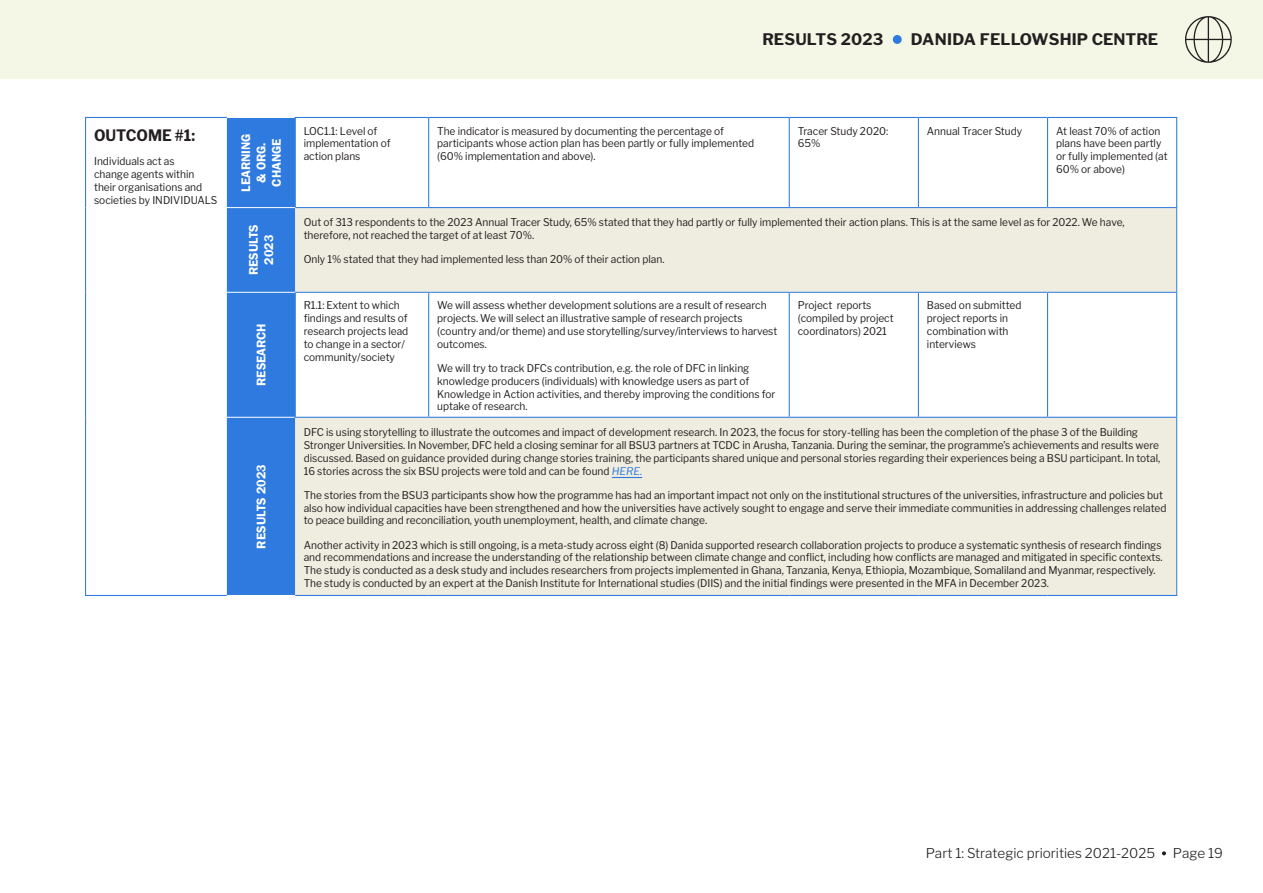
<style>
.page{position:relative;width:1263px;height:893px;background:#fff}
.page>*{position:absolute;margin:0;border:0;box-sizing:border-box;transform-origin:0 0}
.t1{font:700 15.9px "Libre Franklin";letter-spacing:.01em;color:#231f20}
.table-body-main-norm{font:700 15.6px "Libre Franklin";color:#231f20;scale:.95 1}
.t2{font:300 13.5px "Libre Franklin";color:#231f20}
.table-header-centrd{font:600 12.75px/15.3px "Franklin Gothic";color:#fff;text-align:center}
.table-body-main-norm-2{font:10.65px/12.8px "Libre Franklin";color:#231f20;scale:.95 1}
.s1{font-style:italic;font-size:10.5px;color:#2f7adf}
</style>
<div class="page">
<div style="left:0;top:0;width:1263px;height:79px;background:#f4f7e5"></div>
<div style="left:893px;top:35px;width:9px;height:9px;background:#2f7adf;border-radius:50%"></div>
<svg style="left:1185px;top:16px;width:47px;height:47px"></svg>
<svg style="left:1162px;top:851px;width:4px;height:4px"></svg>
<div style="left:227px;top:118px;width:68px;height:477px;background:#2f7adf"></div>
<svg style="left:295px;top:208px;width:881px;height:387px;fill:#eeeddf"></svg>
<hr style="left:85px;top:118px;width:1px;height:90px;background:#2f7adf">
<hr style="left:85px;top:208px;width:1px;height:84px;background:#2f7adf">
<hr style="left:85px;top:292px;width:1px;height:125px;background:#2f7adf">
<hr style="left:85px;top:417px;width:1px;height:178px;background:#2f7adf">
<hr style="left:85px;top:117px;width:142px;height:1px;background:#2f7adf">
<hr style="left:85px;top:595px;width:142px;height:1px;background:#2f7adf">
<hr style="left:295px;top:118px;width:1px;height:89px;background:#2f7adf">
<hr style="left:227px;top:207px;width:68px;height:1px;background:#fff">
<hr style="left:428px;top:118px;width:1px;height:89px;background:#2f7adf">
<hr style="left:295px;top:117px;width:134px;height:1px;background:#2f7adf">
<hr style="left:295px;top:207px;width:133px;height:1px;background:#2f7adf">
<hr style="left:789px;top:118px;width:1px;height:89px;background:#2f7adf">
<hr style="left:429px;top:117px;width:360px;height:1px;background:#2f7adf">
<hr style="left:428px;top:207px;width:362px;height:1px;background:#2f7adf">
<hr style="left:918px;top:118px;width:1px;height:89px;background:#2f7adf">
<hr style="left:789px;top:117px;width:129px;height:1px;background:#2f7adf">
<hr style="left:790px;top:207px;width:128px;height:1px;background:#2f7adf">
<hr style="left:1047px;top:118px;width:1px;height:89px;background:#2f7adf">
<hr style="left:918px;top:117px;width:129px;height:1px;background:#2f7adf">
<hr style="left:918px;top:207px;width:129px;height:1px;background:#2f7adf">
<hr style="left:1176px;top:118px;width:1px;height:89px;background:#2f7adf">
<hr style="left:1047px;top:117px;width:130px;height:1px;background:#2f7adf">
<hr style="left:1047px;top:207px;width:130px;height:1px;background:#2f7adf">
<hr style="left:227px;top:292px;width:68px;height:1px;background:#fff">
<hr style="left:1176px;top:208px;width:1px;height:84px;background:#2f7adf">
<hr style="left:295px;top:292px;width:134px;height:1px;background:#2f7adf">
<hr style="left:429px;top:292px;width:360px;height:1px;background:#2f7adf">
<hr style="left:789px;top:292px;width:129px;height:1px;background:#2f7adf">
<hr style="left:918px;top:292px;width:129px;height:1px;background:#2f7adf">
<hr style="left:1047px;top:292px;width:130px;height:1px;background:#2f7adf">
<hr style="left:295px;top:293px;width:1px;height:124px;background:#2f7adf">
<hr style="left:227px;top:417px;width:68px;height:1px;background:#fff">
<hr style="left:428px;top:293px;width:1px;height:124px;background:#2f7adf">
<hr style="left:295px;top:417px;width:134px;height:1px;background:#2f7adf">
<hr style="left:789px;top:293px;width:1px;height:124px;background:#2f7adf">
<hr style="left:429px;top:417px;width:360px;height:1px;background:#2f7adf">
<hr style="left:918px;top:293px;width:1px;height:124px;background:#2f7adf">
<hr style="left:789px;top:417px;width:129px;height:1px;background:#2f7adf">
<hr style="left:1047px;top:293px;width:1px;height:124px;background:#2f7adf">
<hr style="left:918px;top:417px;width:129px;height:1px;background:#2f7adf">
<hr style="left:1176px;top:293px;width:1px;height:124px;background:#2f7adf">
<hr style="left:1047px;top:417px;width:130px;height:1px;background:#2f7adf">
<hr style="left:1176px;top:418px;width:1px;height:177px;background:#2f7adf">
<hr style="left:295px;top:595px;width:134px;height:1px;background:#2f7adf">
<hr style="left:429px;top:595px;width:360px;height:1px;background:#2f7adf">
<hr style="left:789px;top:595px;width:129px;height:1px;background:#2f7adf">
<hr style="left:918px;top:595px;width:129px;height:1px;background:#2f7adf">
<hr style="left:1047px;top:595px;width:130px;height:1px;background:#2f7adf">
<hr style="left:612px;top:477px;width:30px;height:1px;background:#2f7adf">
<h1 class="t1" style="left:762px;top:30px;width:123px">RESULTS 2023</h1>
<h1 class="t1" style="left:911px;top:30px;width:249px">DANIDA FELLOWSHIP CENTRE</h1>
<p class="table-body-main-norm" style="left:94px;top:126px;width:108px">OUTCOME #1:</p>
<p class="table-body-main-norm-2" style="left:94px;top:155px;width:131px">Individuals act as<br>change agents within their organisations and societies by INDIVIDUALS</p>
<p class="table-header-centrd" style="left:238px;top:192px;width:60px;rotate:-90deg">LEARNING &amp; ORG.<br>CHANGE</p>
<p class="table-body-main-norm-2" style="left:304px;top:124px;width:93px">LOC1.1: Level of implementation of action plans</p>
<p class="table-body-main-norm-2" style="left:437px;top:124px;width:335px">The indicator is measured by documenting the percentage of participants whose action plan has been partly or fully implemented (60% implementation and above).</p>
<p class="table-body-main-norm-2" style="left:798px;top:124px;width:97px">Tracer Study 2020:<br>65%</p>
<p class="table-body-main-norm-2" style="left:927px;top:124px;width:102px">Annual Tracer Study</p>
<p class="table-body-main-norm-2" style="left:1056px;top:124px;width:119px">At least 70% of action plans have been partly or fully implemented (at<br>60% or above)</p>
<p class="table-header-centrd" style="left:246px;top:275px;width:53px;rotate:-90deg">RESULTS<br>2023</p>
<p class="table-body-main-norm-2" style="left:304px;top:216px;width:866px">Out of 313 respondents to the 2023 Annual Tracer Study, 65% stated that they had partly or fully implemented their action plans. This is at the same level as for 2022. We have, therefore, not reached the target of at least 70%.</p>
<p class="table-body-main-norm-2" style="left:304px;top:253px;width:381px">Only 1% stated that they had implemented less than 20% of their action plan.</p>
<p class="table-header-centrd" style="left:254px;top:386px;width:64px;rotate:-90deg">RESEARCH</p>
<p class="table-header-centrd" style="left:254px;top:549px;width:86px;rotate:-90deg">RESULTS 2023</p>
<p class="table-body-main-norm-2" style="left:304px;top:299px;width:112px">R1.1: Extent to which findings and results of research projects lead to change in a sector/ community/society</p>
<p class="table-body-main-norm-2" style="left:437px;top:299px;width:360px">We will assess whether development solutions are a result of research projects. We will select an illustrative sample of research projects (country and/or theme) and use storytelling/survey/interviews to harvest outcomes.</p>
<p class="table-body-main-norm-2" style="left:437px;top:362px;width:357px">We will try to track DFCs contribution, e.g. the role of DFC in linking knowledge producers (individuals) with knowledge users as part of Knowledge in Action activities, and thereby improving the conditions for uptake of research.</p>
<p class="table-body-main-norm-2" style="left:798px;top:299px;width:103px">Project reports (compiled by project coordinators) 2021</p>
<p class="table-body-main-norm-2" style="left:927px;top:299px;width:101px">Based on submitted project reports in combination with interviews</p>
<p class="table-body-main-norm-2" style="left:304px;top:426px;width:903px">DFC is using storytelling to illustrate the outcomes and impact of development research. In 2023, the focus for story-telling has been the completion of the phase 3 of the Building Stronger Universities. In November, DFC held a closing seminar for all BSU3 partners at TCDC in Arusha, Tanzania. During the seminar, the programme’s achievements and results were discussed. Based on guidance provided during change stories training, the participants shared unique and personal stories regarding their experiences being a BSU participant. In total, 16 stories across the six BSU projects were told and can be found <span class="s1">HERE.</span></p>
<p class="table-body-main-norm-2" style="left:304px;top:488px;width:910px">The stories from the BSU3 participants show how the programme has had an important impact not only on the institutional structures of the universities, infrastructure and policies but also how individual capacities have been strengthened and how the universities have actively sought to engage and serve their immediate communities in addressing challenges related to peace building and reconciliation, youth unemployment, health, and climate change.</p>
<p class="table-body-main-norm-2" style="left:304px;top:538px;width:906px">Another activity in 2023 which is still ongoing, is a meta-study across eight (8) Danida supported research collaboration projects to produce a systematic synthesis of research findings and recommendations and increase the understanding of the relationship between climate change and conflict, including how conflicts are managed and mitigated in specific contexts.<br>The study is conducted as a desk study and includes researchers from projects implemented in Ghana, Tanzania, Kenya, Ethiopia, Mozambique, Somaliland and Myanmar, respectively.<br>The study is conducted by an expert at the Danish Institute for International studies (DIIS) and the initial findings were presented in the MFA in December 2023.</p>
<p class="t2" style="left:926px;top:845px;width:231px">Part 1: Strategic priorities 2021-2025</p>
<p class="t2" style="left:1173px;top:845px;width:52px">Page 19</p>
</div>
